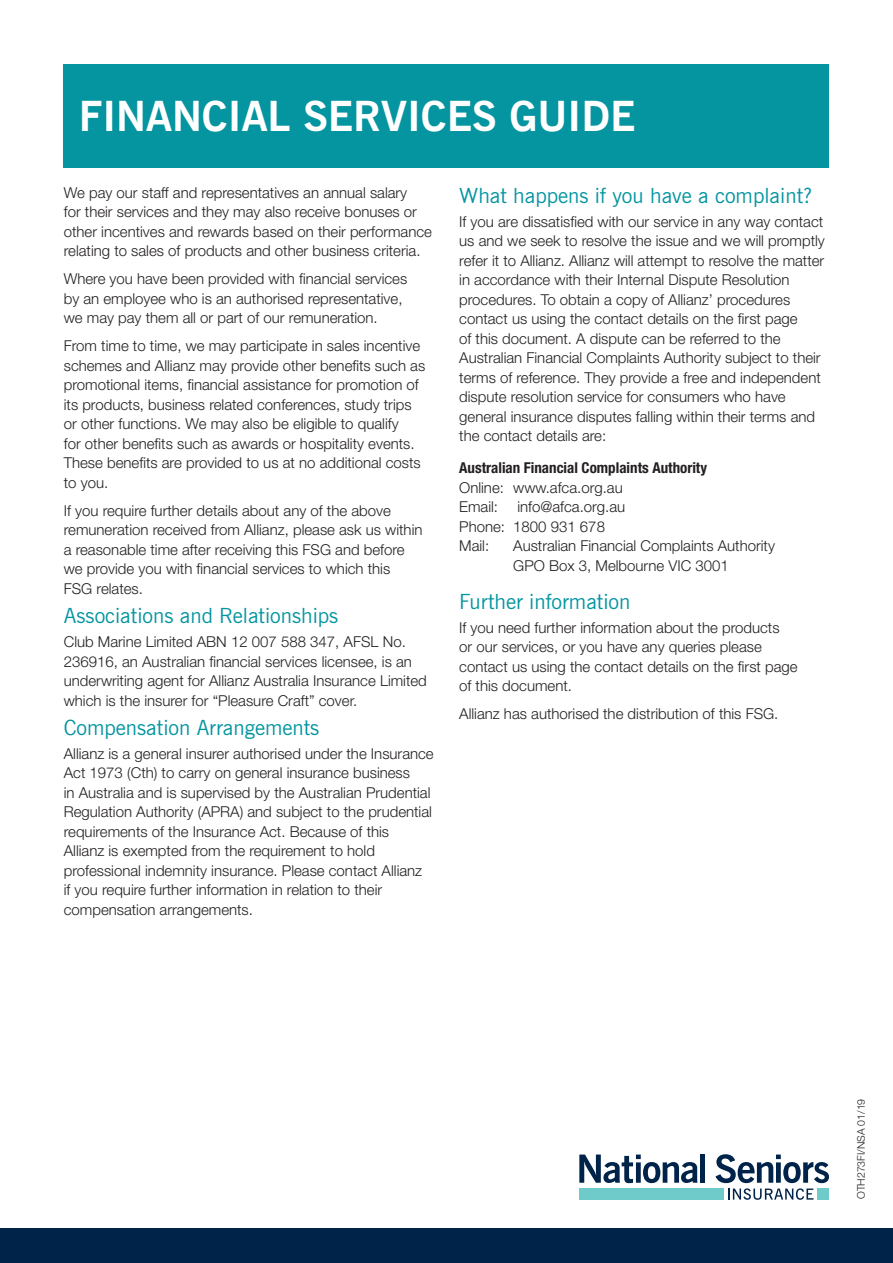
<style>
.page{position:relative;width:893px;height:1263px;background:#fff}
.page>*{position:absolute;margin:0;border:0;box-sizing:border-box;transform-origin:0 0}
.t1{font:700 42px "News Gothic BT";color:#fff}
.t2{font:21px "News Gothic BT";color:#0595a0}
.t3{font:300 15px/19.5px "Helvetica Neue LT Std";color:#231f20}
.t4{font:700 condensed 15px "Helvetica Neue LT Std";color:#231f20}
.t5{font:300 10.5px "Helvetica Neue LT Std";color:#231f20}
</style>
<div class="page">
<div style="left:64px;top:64px;width:765px;height:103px;background:#0595a0"></div>
<div style="left:0;top:1229px;width:893px;height:34px;background:#002349"></div>
<div style="left:579px;top:1188px;width:145px;height:12px;background:#6fcaca"></div>
<svg style="left:579px;top:1154px;width:118px;height:29px"></svg>
<div style="left:700px;top:1154px;width:5px;height:29px;background:#002349"></div>
<svg style="left:715px;top:1154px;width:114px;height:46px"></svg>
<p class="t1" style="left:79px;top:90px;width:558px">FINANCIAL SERVICES GUIDE</p>
<p class="t3" style="left:64px;top:182px;width:370px">We pay our staff and representatives an annual salary<br>for their services and they may also receive bonuses or other incentives and rewards based on their performance relating to sales of products and other business criteria.</p>
<p class="t3" style="left:64px;top:269px;width:345px">Where you have been provided with financial services by an employee who is an authorised representative, we may pay them all or part of our remuneration.</p>
<p class="t3" style="left:64px;top:336px;width:363px">From time to time, we may participate in sales incentive schemes and Allianz may provide other benefits such as promotional items, financial assistance for promotion of its products, business related conferences, study trips or other functions. We may also be eligible to qualify<br>for other benefits such as awards or hospitality events.<br>These benefits are provided to us at no additional costs to you.</p>
<p class="t3" style="left:64px;top:500px;width:360px">If you require further details about any of the above remuneration received from Allianz, please ask us within a reasonable time after receiving this FSG and before we provide you with financial services to which this FSG relates.</p>
<p class="t2" style="left:64px;top:603px;width:276px">Associations and Relationships</p>
<p class="t3" style="left:64px;top:632px;width:365px">Club Marine Limited ABN 12 007 588 347, AFSL No.<br>236916, an Australian financial services licensee, is an underwriting agent for Allianz Australia Insurance Limited which is the insurer for “Pleasure Craft” cover.</p>
<p class="t2" style="left:64px;top:715px;width:257px">Compensation Arrangements</p>
<p class="t3" style="left:64px;top:743px;width:371px">Allianz is a general insurer authorised under the Insurance Act 1973 (Cth) to carry on general insurance business<br>in Australia and is supervised by the Australian Prudential Regulation Authority (APRA) and subject to the prudential requirements of the Insurance Act. Because of this<br>Allianz is exempted from the requirement to hold professional indemnity insurance. Please contact Allianz<br>if you require further information in relation to their compensation arrangements.</p>
<p class="t2" style="left:459px;top:183px;width:355px">What happens if you have a complaint?</p>
<p class="t3" style="left:459px;top:211px;width:367px">If you are dissatisfied with our service in any way contact us and we seek to resolve the issue and we will promptly refer it to Allianz. Allianz will attempt to resolve the matter in accordance with their Internal Dispute Resolution procedures. To obtain a copy of Allianz’ procedures contact us using the contact details on the first page<br>of this document. A dispute can be referred to the Australian Financial Complaints Authority subject to their terms of reference. They provide a free and independent dispute resolution service for consumers who have general insurance disputes falling within their terms and the contact details are:</p>
<p class="t4" style="left:459px;top:459px;width:249px">Australian Financial Complaints Authority</p>
<p class="t3" style="left:459px;top:477px;width:165px">Online: www.afca.org.au</p>
<p class="t3" style="left:459px;top:497px;width:40px">Email:</p>
<p class="t3" style="left:517px;top:497px;width:109px">info@afca.org.au</p>
<p class="t3" style="left:459px;top:516px;width:147px">Phone: 1800 931 678</p>
<p class="t3" style="left:459px;top:536px;width:31px">Mail:</p>
<p class="t3" style="left:513px;top:536px;width:263px">Australian Financial Complaints Authority<br>GPO Box 3, Melbourne VIC 3001</p>
<p class="t2" style="left:459px;top:589px;width:173px">Further information</p>
<p class="t3" style="left:459px;top:617px;width:340px">If you need further information about the products<br>or our services, or you have any queries please contact us using the contact details on the first page of this document.</p>
<p class="t3" style="left:459px;top:704px;width:321px">Allianz has authorised the distribution of this FSG.</p>
<p class="t5" style="left:855px;top:1199px;width:102px;rotate:-90deg">OTH273FI/NSA 01/19</p>
</div>
